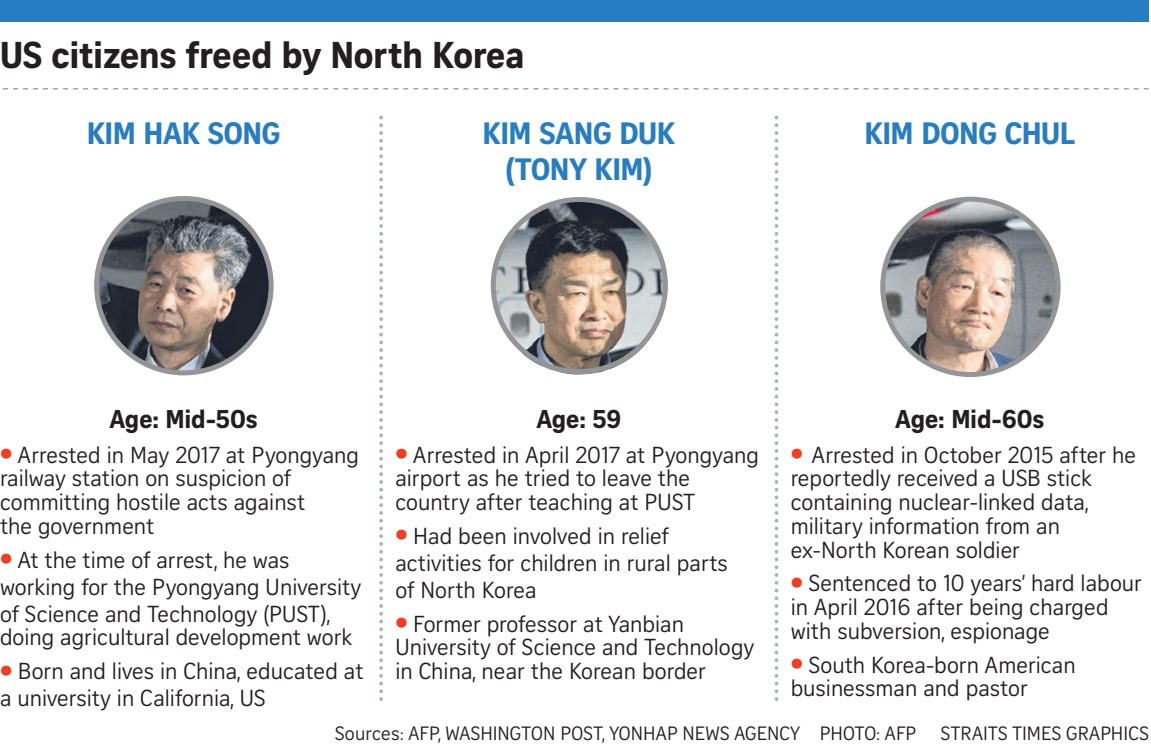
<style>
.page{position:relative;width:1151px;height:744px;background:#fff}
.page>*{position:absolute;margin:0;border:0;box-sizing:border-box;transform-origin:0 0}
.t1{font:700 36.25px "Curator Serp Text";letter-spacing:-.01em;color:#231f20}
.t2{font:700 30px/36px "Curator Serp Text";letter-spacing:-.015em;color:#277dc1;text-align:center}
.t3{font:700 25px "Curator Serp Text";letter-spacing:-.01em;color:#231f20}
.t4{font:22.5px/23.8px "Curator Serp Text";color:#231f20}
.t5{font:18.75px "Curator Serp Text";letter-spacing:.01em;color:#231f20}
.s1{font-weight:700;font-size:35px;color:#ef3e22}
</style>
<div class="page">
<img style="left:882px;top:199px;width:175px;height:175px;border-radius:88px">
<img style="left:491px;top:199px;width:176px;height:175px;border-radius:88px">
<img style="left:96px;top:199px;width:175px;height:175px;border-radius:88px">
<div style="left:490px;top:197px;width:177px;height:177px;border:5px solid #939598;border-radius:50%"></div>
<div style="left:94px;top:196px;width:179px;height:179px;border:5px solid #939598;border-radius:50%"></div>
<div style="left:0;top:0;width:1148px;height:21px;background:#277dc1"></div>
<svg style="left:3px;top:88px;width:1145px;height:1px"></svg>
<svg style="left:379px;top:117px;width:4px;height:584px"></svg>
<svg style="left:774px;top:117px;width:4px;height:584px"></svg>
<div style="left:880px;top:197px;width:180px;height:180px;border:5px solid #939598;border-radius:50%"></div>
<h1 class="t1" style="left:0;top:33px;width:526px">US citizens freed by North Korea</h1>
<h2 class="t2" style="left:87px;top:114px;width:195px">KIM HAK SONG</h2>
<h2 class="t2" style="left:482px;top:114px;width:194px">KIM SANG DUK (TONY KIM)</h2>
<h2 class="t2" style="left:864px;top:114px;width:212px">KIM DONG CHUL</h2>
<p class="t3" style="left:109px;top:404px;width:149px">Age: Mid-50s</p>
<p class="t3" style="left:536px;top:404px;width:86px">Age: 59</p>
<p class="t3" style="left:895px;top:404px;width:150px">Age: Mid-60s</p>
<p class="t4" style="left:0;top:442px;width:360px"><span class="s1">•</span> Arrested in May 2017 at Pyongyang railway station on suspicion of committing hostile acts against<br>the government</p>
<p class="t4" style="left:0;top:546px;width:363px;line-height:27px"><span class="s1">•</span> At the time of arrest, he was working for the Pyongyang University of Science and Technology (PUST),</p>
<p class="t4" style="left:0;top:625px;width:354px">doing agricultural development work</p>
<p class="t4" style="left:0;top:657px;width:365px;line-height:27px"><span class="s1">•</span> Born and lives in China, educated at a university in California, US</p>
<p class="t4" style="left:790px;top:442px;width:347px"><span class="s1">•</span> Arrested in October 2015 after he reportedly received a USB stick containing nuclear-linked data, military information from an ex-North Korean soldier</p>
<p class="t4" style="left:790px;top:571px;width:353px"><span class="s1">•</span> Sentenced to 10 years’ hard labour in April 2016 after being charged with subversion, espionage</p>
<p class="t4" style="left:790px;top:652px;width:286px"><span class="s1">•</span> South Korea-born American businessman and pastor</p>
<p class="t4" style="left:395px;top:442px;width:365px"><span class="s1">•</span> Arrested in April 2017 at Pyongyang airport as he tried to leave the country after teaching at PUST</p>
<p class="t4" style="left:395px;top:522px;width:334px;line-height:27px"><span class="s1">•</span> Had been involved in relief activities for children in rural parts of North Korea</p>
<p class="t4" style="left:395px;top:611px;width:360px"><span class="s1">•</span> Former professor at Yanbian<br>University of Science and Technology in China, near the Korean border</p>
<p class="t5" style="left:335px;top:722px;width:582px">Sources: AFP, WASHINGTON POST, YONHAP NEWS AGENCY PHOTO: AFP</p>
<p class="t5" style="left:940px;top:722px;width:209px">STRAITS TIMES GRAPHICS</p>
</div>
